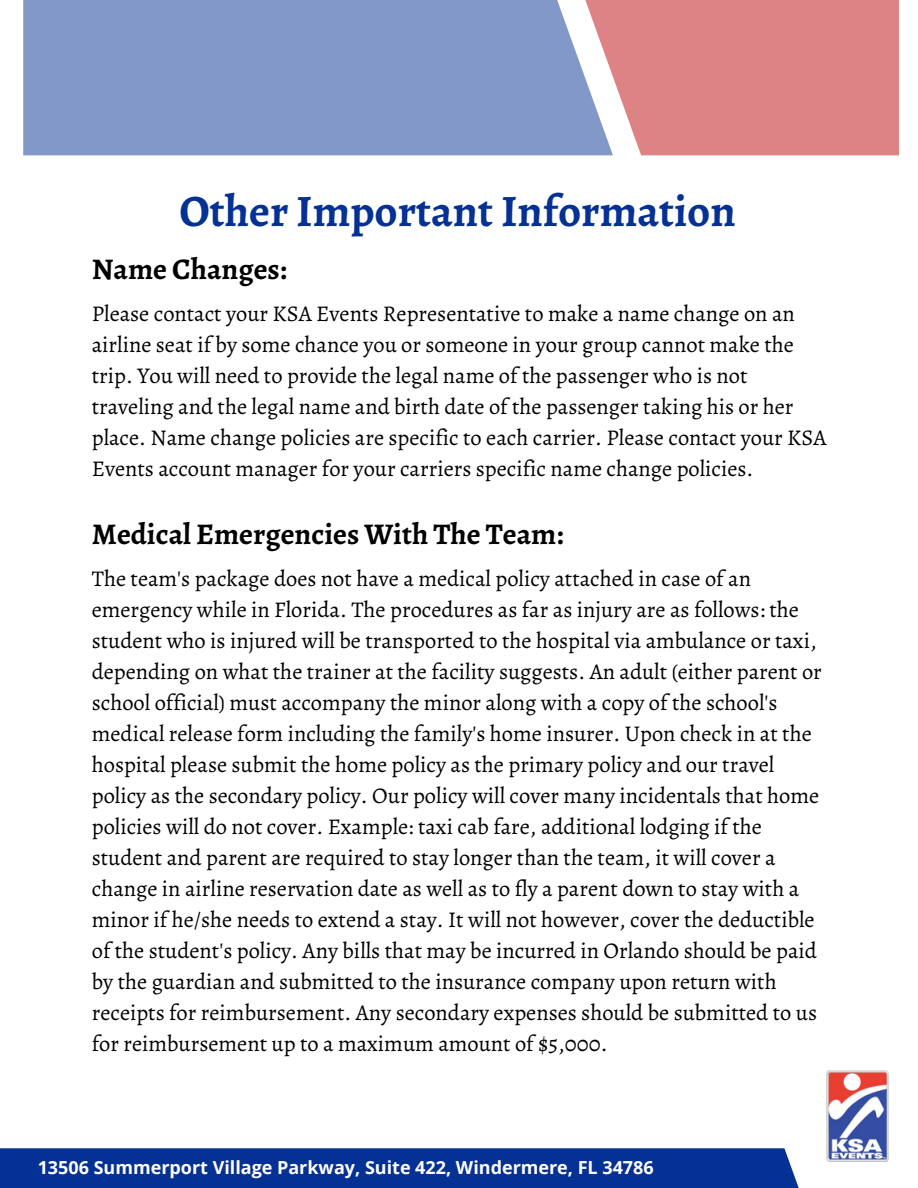
<style>
.page{position:relative;width:918px;height:1188px;background:#fff}
.page>*{position:absolute;margin:0;border:0;box-sizing:border-box;transform-origin:0 0}
.t1{font:700 45px "Alegreya";color:#053194}
.t2{font:700 30px "Alegreya";color:#000}
.t3{font:22.5px/31px "Alegreya";color:#000}
.t4{font:700 18px "Open Sans";color:#fff}
</style>
<div class="page">
<div style="left:23px;top:0;width:557px;height:155px;background:#8298c9"></div>
<svg style="left:580px;top:0;width:319px;height:155px;fill:#dd8285"></svg>
<img style="left:826px;top:1070px;width:62px;height:91px">
<div style="left:0;top:1148px;width:813px;height:40px;background:#053194"></div>
<h1 class="t1" style="left:179px;top:180px;width:558px">Other Important Information</h1>
<h3 class="t2" style="left:92px;top:249px;width:197px">Name Changes:</h3>
<p class="t3" style="left:92px;top:298px;width:736px">Please contact your KSA Events Representative to make a name change on an airline seat if by some chance you or someone in your group cannot make the trip. You will need to provide the legal name of the passenger who is not traveling and the legal name and birth date of the passenger taking his or her place. Name change policies are specific to each carrier. Please contact your KSA Events account manager for your carriers specific name change policies.</p>
<p class="t2" style="left:92px;top:514px;width:473px">Medical Emergencies With The Team:</p>
<p class="t3" style="left:92px;top:563px;width:732px">The team's package does not have a medical policy attached in case of an emergency while in Florida. The procedures as far as injury are as follows: the student who is injured will be transported to the hospital via ambulance or taxi, depending on what the trainer at the facility suggests. An adult (either parent or school official) must accompany the minor along with a copy of the school's medical release form including the family's home insurer. Upon check in at the hospital please submit the home policy as the primary policy and our travel policy as the secondary policy. Our policy will cover many incidentals that home policies will do not cover. Example: taxi cab fare, additional lodging if the student and parent are required to stay longer than the team, it will cover a change in airline reservation date as well as to fly a parent down to stay with a minor if he/she needs to extend a stay. It will not however, cover the deductible of the student's policy. Any bills that may be incurred in Orlando should be paid by the guardian and submitted to the insurance company upon return with receipts for reimbursement. Any secondary expenses should be submitted to us for reimbursement up to a maximum amount of $5,000.</p>
<h3 class="t4" style="left:23px;top:1149px;width:628px">13506 Summerport Village Parkway, Suite 422, Winderemere, FL 34786</h3>
<h2 class="t4" style="left:38px;top:1155px;width:618px">13506 Summerport Village Parkway, Suite 422, Windermere, FL 34786</h2>
</div>
